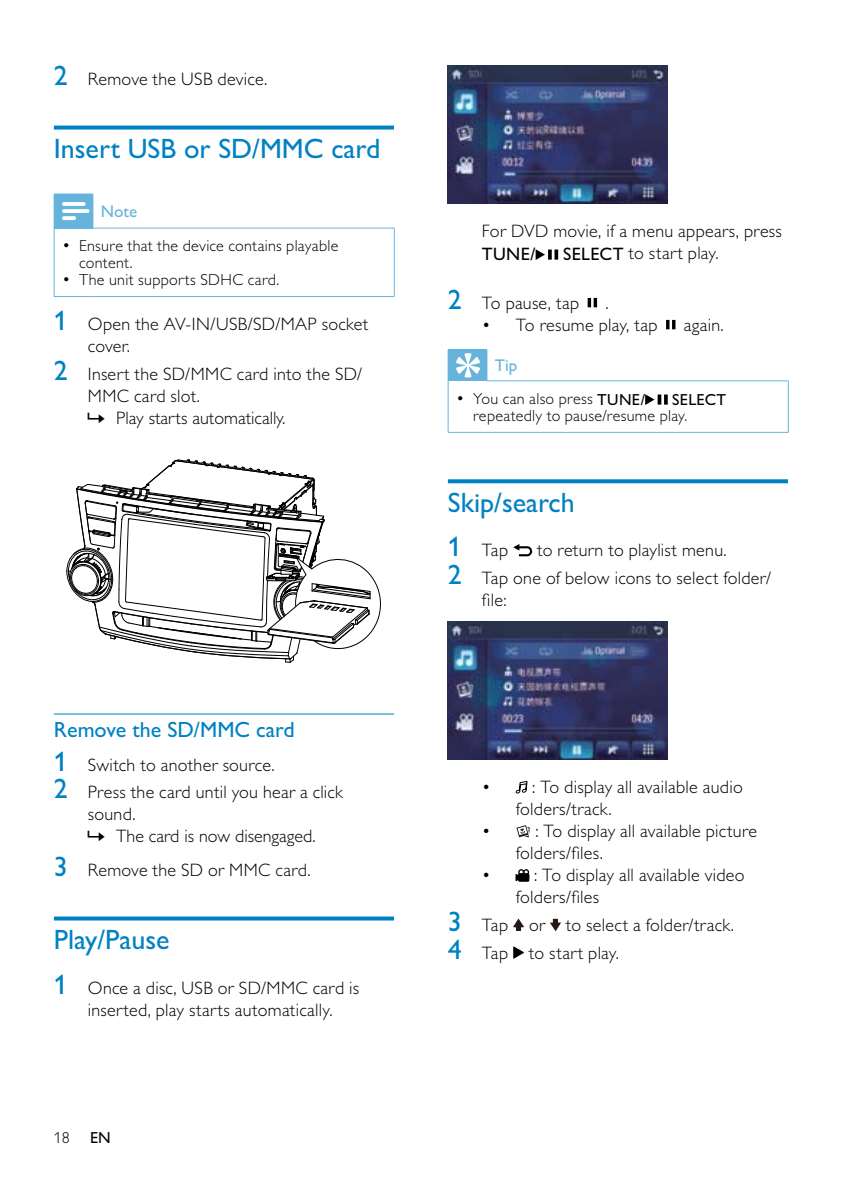
<style>
.page{position:relative;width:842px;height:1190px;background:#fff}
.page>*{position:absolute;margin:0;border:0;box-sizing:border-box;transform-origin:0 0}
.t1{font:28px "Gill Sans Alt One WGL";color:#0081c4}
.t2{font:22px "Gill Sans Alt One WGL";color:#0081c4}
.t3{font:18px/22px "Gill Sans Alt One WGL Light";letter-spacing:.015em;color:#000}
.t4{font:18px "Gill Sans Alt One WGL";color:#000}
.t5{font:17px "Gill Sans Alt One WGL";color:#66b3dc}
.t6{font:16px/17px "Gill Sans Alt One WGL Light";letter-spacing:.02em;color:#000}
.t7{font:16px "Gill Sans Alt One WGL";letter-spacing:.025em;color:#000}
.s1{font-family:"Gill Sans Alt One WGL";font-size:28px;color:#0081c4}
.s2{font-size:17px}
.s3{font-family:"Gill Sans Alt One WGL"}
</style>
<div class="page">
<svg style="left:448px;top:479px;width:340px;height:4px"></svg>
<svg style="left:536px;top:249px;width:9px;height:11px"></svg>
<svg style="left:555px;top:250px;width:3px;height:10px"></svg>
<svg style="left:548px;top:250px;width:4px;height:10px"></svg>
<svg style="left:587px;top:297px;width:11px;height:11px"></svg>
<svg style="left:666px;top:319px;width:10px;height:11px"></svg>
<div style="left:448px;top:350px;width:39px;height:31px;background:#66b3dc"></div>
<hr style="left:487px;top:350px;width:1px;height:31px;background:#66b3dc">
<hr style="left:487px;top:381px;width:302px;height:1px;background:#66b3dc">
<hr style="left:448px;top:381px;width:1px;height:51px;background:#66b3dc">
<hr style="left:788px;top:381px;width:1px;height:51px;background:#66b3dc">
<hr style="left:448px;top:432px;width:341px;height:1px;background:#66b3dc">
<svg style="left:456px;top:353px;width:24px;height:24px"></svg>
<svg style="left:664px;top:395px;width:4px;height:10px"></svg>
<svg style="left:645px;top:394px;width:16px;height:11px"></svg>
<svg style="left:513px;top:544px;width:19px;height:12px"></svg>
<svg style="left:515px;top:781px;width:13px;height:13px"></svg>
<svg style="left:516px;top:825px;width:14px;height:12px"></svg>
<svg style="left:516px;top:869px;width:13px;height:12px"></svg>
<svg style="left:513px;top:919px;width:11px;height:12px"></svg>
<svg style="left:550px;top:919px;width:11px;height:12px"></svg>
<svg style="left:513px;top:946px;width:11px;height:13px"></svg>
<img style="left:448px;top:65px;width:220px;height:139px">
<img style="left:448px;top:622px;width:220px;height:138px">
<svg style="left:54px;top:126px;width:340px;height:4px"></svg>
<hr style="left:54px;top:714px;width:340px;height:1px;background:#0081c4">
<svg style="left:54px;top:917px;width:340px;height:4px"></svg>
<div style="left:54px;top:194px;width:39px;height:34px;background:#66b3dc"></div>
<hr style="left:93px;top:194px;width:1px;height:34px;background:#66b3dc">
<hr style="left:93px;top:228px;width:302px;height:1px;background:#66b3dc">
<hr style="left:54px;top:228px;width:1px;height:68px;background:#66b3dc">
<hr style="left:394px;top:228px;width:1px;height:68px;background:#66b3dc">
<hr style="left:54px;top:296px;width:39px;height:1px;background:#66b3dc">
<hr style="left:93px;top:296px;width:302px;height:1px;background:#66b3dc">
<svg style="left:62px;top:202px;width:28px;height:18px"></svg>
<svg style="left:66px;top:459px;width:315px;height:204px"></svg>
<p class="t3" style="left:54px;top:69px;width:215px"><span class="s1">2</span> Remove the USB device.</p>
<h1 class="t1" style="left:54px;top:139px;width:328px">Insert USB or SD/MMC card</h1>
<p class="t5" style="left:101px;top:205px;width:38px">Note</p>
<p class="t6" style="left:79px;top:239px;width:261px;text-indent:-17px"><span class="s2">•</span> Ensure that the device contains playable content.</p>
<p class="t6" style="left:62px;top:273px;width:219px"><span class="s2">•</span> The unit supports SDHC card.</p>
<p class="t3" style="left:88px;top:315px;width:282px;text-indent:-34px"><span class="s1">1</span> Open the AV-IN/USB/SD/MAP socket cover.</p>
<p class="t3" style="left:54px;top:365px;width:310px"><span class="s1">2</span> Insert the SD/MMC card into the SD/</p>
<p class="t3" style="left:88px;top:387px;width:114px">MMC card slot.</p>
<p class="t3" style="left:116px;top:409px;width:171px">Play starts automatically.</p>
<p class="t2" style="left:54px;top:722px;width:242px">Remove the SD/MMC card</p>
<p class="t3" style="left:54px;top:753px;width:291px;line-height:27.6px"><span class="s1">1</span> Switch to another source.<br><span class="s1">2</span> Press the card until you hear a click</p>
<p class="t3" style="left:116px;top:805px;width:201px;text-indent:-28px">sound.<br>The card is now disengaged.</p>
<p class="t3" style="left:54px;top:860px;width:258px"><span class="s1">3</span> Remove the SD or MMC card.</p>
<h1 class="t1" style="left:54px;top:930px;width:117px">Play/Pause</h1>
<p class="t3" style="left:54px;top:978px;width:307px;text-align:center"><span class="s1">1</span> Once a disc, USB or SD/MMC card is inserted, play starts automatically.</p>
<p class="t6" style="left:54px;top:1131px;width:17px">18</p>
<p class="t7" style="left:90px;top:1133px;width:22px">EN</p>
<p class="t3" style="left:482px;top:222px;width:302px">For DVD movie, if a menu appears, press</p>
<p class="t4" style="left:482px;top:248px;width:55px">TUNE/</p>
<p class="t3" style="left:563px;top:244px;width:157px"><span class="s3">SELECT</span> to start play.</p>
<p class="t3" style="left:448px;top:294px;width:133px"><span class="s1">2</span> To pause, tap</p>
<p class="t3" style="left:605px;top:294px;width:5px">.</p>
<p class="t3" style="left:482px;top:316px;width:177px">• To resume play, tap</p>
<p class="t3" style="left:684px;top:316px;width:42px">again.</p>
<p class="t5" style="left:495px;top:360px;width:24px">Tip</p>
<p class="t6" style="left:456px;top:392px;width:191px"><span class="s2">•</span> You can also press <span class="s3">TUNE/</span></p>
<p class="t7" style="left:672px;top:394px;width:56px">SELECT</p>
<p class="t6" style="left:473px;top:409px;width:216px">repeatedly to pause/resume play.</p>
<h1 class="t1" style="left:448px;top:493px;width:129px">Skip/search</h1>
<p class="t3" style="left:448px;top:541px;width:62px"><span class="s1">1</span> Tap</p>
<p class="t3" style="left:448px;top:538px;width:325px;line-height:27.6px;text-indent:89px">to return to playlist menu.<br><span class="s1">2</span> Tap one of below icons to select folder/</p>
<p class="t3" style="left:482px;top:591px;width:26px">file:</p>
<p class="t3" style="left:482px;top:778px;width:262px">• : To display all available audio</p>
<p class="t3" style="left:516px;top:800px;width:97px">folders/track.</p>
<p class="t3" style="left:482px;top:822px;width:10px">•</p>
<p class="t3" style="left:516px;top:822px;width:243px;text-indent:19px">: To display all available picture folders/files.</p>
<p class="t3" style="left:482px;top:866px;width:10px">•</p>
<p class="t3" style="left:516px;top:866px;width:230px;text-indent:18px">: To display all available video folders/files</p>
<p class="t3" style="left:448px;top:913px;width:288px;line-height:27.6px"><span class="s1">3</span> Tap or to select a folder/track.<br><span class="s1">4</span> Tap to start play.</p>
</div>
